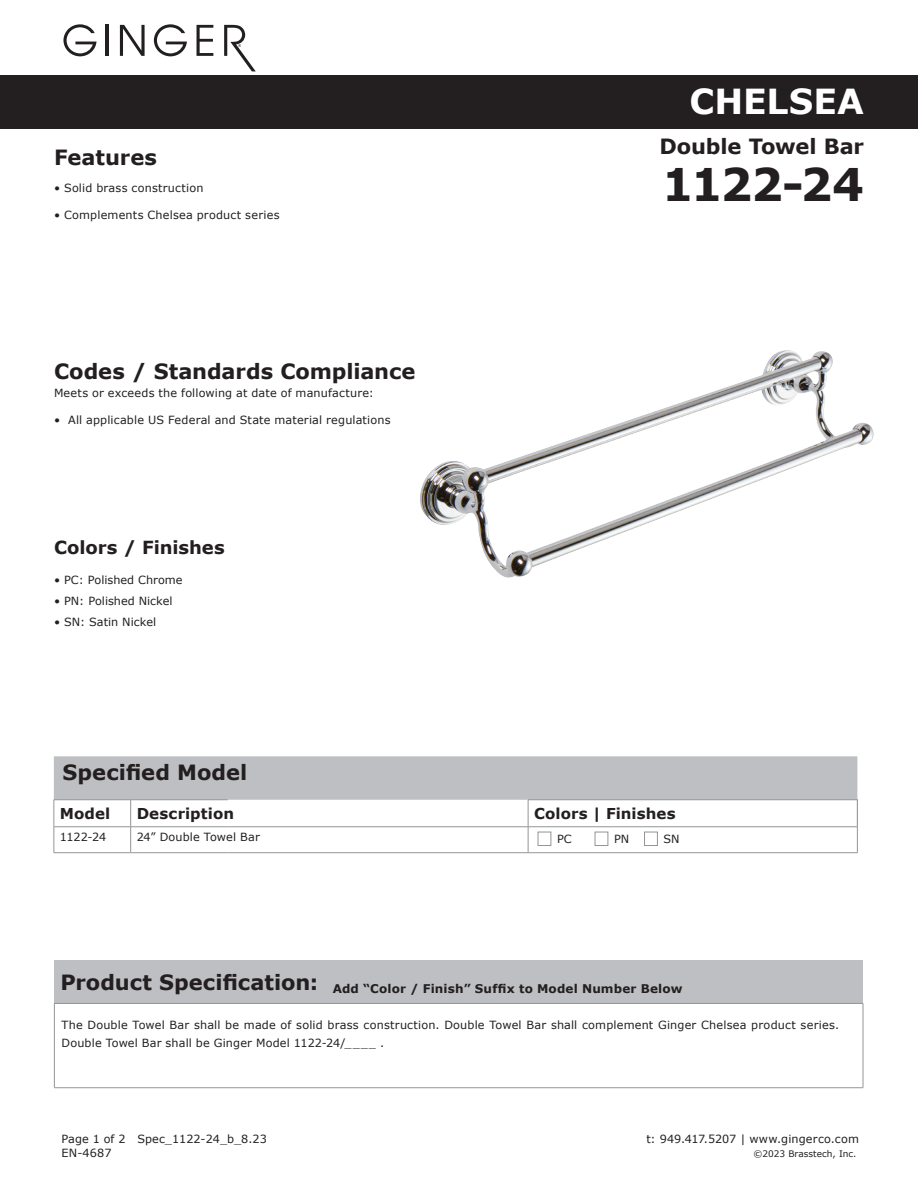
<style>
.page{position:relative;width:918px;height:1188px;background:#fff}
.page>*{position:absolute;margin:0;border:0;box-sizing:border-box;transform-origin:0 0}
.t1{font:700 45px "Verdana";letter-spacing:-.04em;color:#231f20}
.t2{font:700 34.5px "Verdana";letter-spacing:.005em;color:#fff}
.t3{font:700 21px "Verdana";letter-spacing:-.005em;color:#231f20}
.t4{font:700 18px "Verdana";letter-spacing:-.005em;color:#231f20}
.t5{font:700 15px "Verdana";letter-spacing:.005em;color:#231f20}
.t6{font:700 12px "Verdana";letter-spacing:.015em;color:#231f20}
.t7{font:11.25px/18px "Verdana";letter-spacing:.015em;color:#231f20}
.t8{font:9px "Verdana";color:#231f20}
</style>
<div class="page">
<div style="left:0;top:75px;width:918px;height:54px;background:#231f20"></div>
<svg style="left:63px;top:24px;width:34px;height:32px"></svg>
<hr style="left:106px;top:25px;width:3px;height:31px;background:#231f20">
<svg style="left:120px;top:25px;width:25px;height:31px"></svg>
<svg style="left:154px;top:24px;width:33px;height:32px"></svg>
<svg style="left:197px;top:25px;width:16px;height:31px"></svg>
<svg style="left:224px;top:25px;width:32px;height:46px"></svg>
<div style="left:54px;top:960px;width:809px;height:43px;background:#bebfc2"></div>
<hr style="left:54px;top:1003px;width:809px;height:1px;background:#939598">
<hr style="left:54px;top:1004px;width:1px;height:84px;background:#939598">
<hr style="left:863px;top:1004px;width:1px;height:84px;background:#939598">
<hr style="left:54px;top:1087px;width:809px;height:1px;background:#939598">
<img style="left:420px;top:350px;width:454px;height:228px">
<svg style="left:54px;top:756px;width:804px;height:97px"></svg>
<div style="left:538px;top:832px;width:13px;height:14px;border:1px solid #939598"></div>
<div style="left:595px;top:832px;width:13px;height:14px;border:1px solid #939598"></div>
<div style="left:644px;top:832px;width:14px;height:14px;border:1px solid #939598"></div>
<h3 class="t3" style="left:54px;top:144px;width:105px">Features</h3>
<p class="t7" style="left:54px;top:179px;width:151px">• Solid brass construction</p>
<p class="t7" style="left:54px;top:206px;width:227px">• Complements Chelsea product series</p>
<h3 class="t3" style="left:54px;top:357px;width:363px">Codes / Standards Compliance</h3>
<p class="t7" style="left:54px;top:384px;width:322px">Meets or exceeds the following at date of manufacture:</p>
<p class="t7" style="left:54px;top:411px;width:338px">• All applicable US Federal and State material regulations</p>
<h3 class="t4" style="left:54px;top:535px;width:172px">Colors / Finishes</h3>
<p class="t7" style="left:54px;top:571px;width:130px">• PC: Polished Chrome</p>
<p class="t7" style="left:54px;top:592px;width:120px">• PN: Polished Nickel</p>
<p class="t7" style="left:54px;top:613px;width:104px">• SN: Satin Nickel</p>
<h3 class="t3" style="left:63px;top:759px;width:186px">Specified Model</h3>
<h2 class="t2" style="left:689px;top:79px;width:176px">CHELSEA</h2>
<h3 class="t3" style="left:660px;top:133px;width:206px">Double Towel Bar</h3>
<h1 class="t1" style="left:662px;top:155px;width:204px">1122-24</h1>
<h3 class="t5" style="left:60px;top:804px;width:52px">Model</h3>
<h3 class="t5" style="left:137px;top:804px;width:99px">Description</h3>
<h3 class="t5" style="left:534px;top:804px;width:143px">Colors | Finishes</h3>
<p class="t7" style="left:60px;top:828px;width:48px">1122-24</p>
<p class="t7" style="left:137px;top:828px;width:125px">24” Double Towel Bar</p>
<p class="t7" style="left:557px;top:830px;width:16px">PC</p>
<p class="t7" style="left:614px;top:830px;width:17px">PN</p>
<p class="t7" style="left:664px;top:830px;width:18px">SN</p>
<p class="t6" style="left:60px;top:981px;width:624px"><sup>Product</sup> <sup>Specification:</sup> Add “Color / Finish” Suffix to Model Number Below</p>
<p class="t7" style="left:62px;top:1016px;width:779px">The Double Towel Bar shall be made of solid brass construction. Double Towel Bar shall complement Ginger Chelsea product series.<br>Double Towel Bar shall be Ginger Model 1122-24/____ .</p>
<p class="t7" style="left:62px;top:1133px;width:207px;line-height:13.5px">Page 1 of 2 Spec_1122-24_b_8.23<br>EN-4687</p>
<p class="t7" style="left:646px;top:1130px;width:214px">t: 949.417.5207 | www.gingerco.com</p>
<p class="t8" style="left:753px;top:1148px;width:105px">©2023 Brasstech, Inc.</p>
</div>
